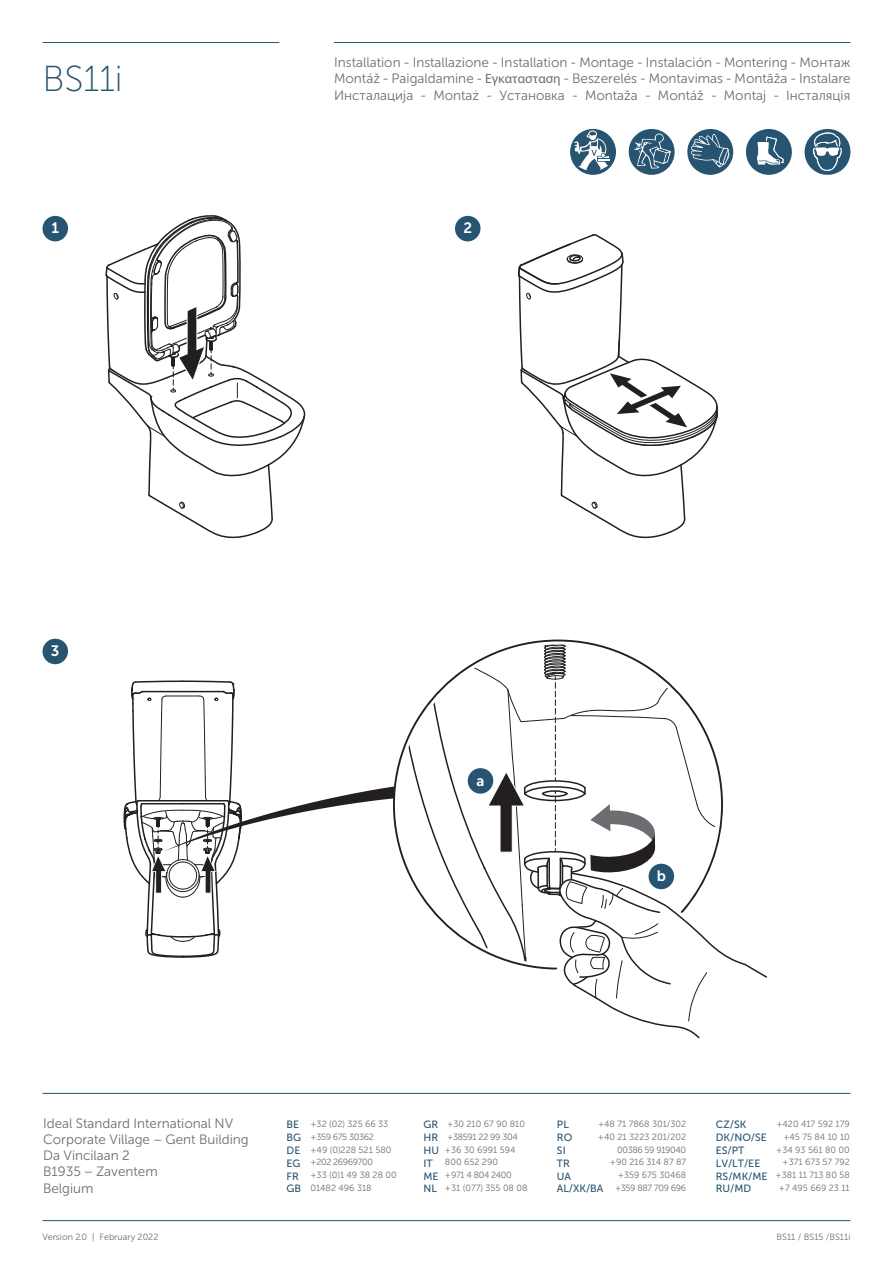
<style>
.page{position:relative;width:893px;height:1263px;background:#fff}
.page>*{position:absolute;margin:0;border:0;box-sizing:border-box;transform-origin:0 0}
.t1{font:36px "Museo Sans 100";letter-spacing:-.005em;color:#275471}
.t2{font:15px "Museo Sans 700";color:#fff}
.t3{font:13.5px/16.2px "Museo Sans Cyrl 300";color:#6c6d70}
.t4{font:10.5px/12.8px "Museo Sans 500";color:#275471}
.t5{font:9px/12.8px "Museo Sans 300";color:#6c6d70}
.t6{font:9px "Museo Sans 300";letter-spacing:-.04em;color:#6c6d70}
.s1{font-family:"Myriad Pro"}
.s2{font-family:"Museo Sans 500";font-size:10.5px;color:#275471}
</style>
<div class="page">
<hr style="left:334px;top:42px;width:516px;height:1px;background:#275471">
<hr style="left:43px;top:42px;width:236px;height:1px;background:#275471">
<svg style="left:804px;top:128px;width:47px;height:47px"></svg>
<svg style="left:746px;top:128px;width:46px;height:47px"></svg>
<svg style="left:628px;top:129px;width:47px;height:46px"></svg>
<svg style="left:687px;top:128px;width:47px;height:47px"></svg>
<div style="left:570px;top:129px;width:46px;height:46px;background:#275471;border-radius:50%"></div>
<svg style="left:574px;top:130px;width:35px;height:40px"></svg>
<div style="left:43px;top:216px;width:25px;height:25px;background:#275471;border-radius:50%"></div>
<div style="left:455px;top:216px;width:25px;height:25px;background:#275471;border-radius:50%"></div>
<svg style="left:105px;top:215px;width:201px;height:324px"></svg>
<svg style="left:518px;top:234px;width:200px;height:305px"></svg>
<div style="left:43px;top:639px;width:25px;height:25px;background:#275471;border-radius:50%"></div>
<svg style="left:123px;top:641px;width:644px;height:398px"></svg>
<div style="left:468px;top:768px;width:25px;height:26px;background:#275471;border-radius:50%"></div>
<div style="left:649px;top:864px;width:25px;height:25px;background:#275471;border-radius:50%"></div>
<hr style="left:43px;top:1093px;width:807px;height:1px;background:#275471">
<hr style="left:43px;top:1220px;width:807px;height:1px;background:#275471">
<h1 class="t1" style="left:43px;top:60px;width:82px">BS11i</h1>
<p class="t3" style="left:334px;top:54px;width:518px">Installation - Installazione - Installation - Montage - Instalación - Montering - Mонтаж<br>Montáž - Paigaldamine - <span class="s1">Εγκατασταση</span> - Beszerelés - Montavimas - Montāža - Instalare</p>
<p class="t3" style="left:334px;top:87px;width:518px">Инсталациjа - Montaż - Установка - Montaža - Montáž - Montaj - Iнсталяція</p>
<p class="t2" style="left:51px;top:220px;width:9px">1</p>
<p class="t2" style="left:463px;top:220px;width:10px">2</p>
<p class="t2" style="left:51px;top:643px;width:10px">3</p>
<p class="t2" style="left:476px;top:772px;width:10px">a</p>
<p class="t2" style="left:657px;top:868px;width:11px">b</p>
<p class="t3" style="left:43px;top:1115px;width:207px">Ideal Standard International NV<br>Corporate Village – Gent Building<br>Da Vincilaan 2<br>B1935 – Zaventem<br>Belgium</p>
<p class="t5" style="left:43px;top:1230px;width:117px">Version 2.0 | February 2022</p>
<p class="t5" style="left:598px;top:1118px;width:90px">+48 71 7868 301/302 +40 21 3223 201/202</p>
<p class="t5" style="left:310px;top:1118px;width:79px">+32 (02) 325 66 33</p>
<p class="t4" style="left:716px;top:1118px;width:32px">CZ/SK</p>
<p class="t4" style="left:423px;top:1144px;width:17px">HU</p>
<p class="t5" style="left:447px;top:1118px;width:79px">+30 210 67 90 810</p>
<p class="t5" style="left:445px;top:1143px;width:72px">+36 30 6991 594</p>
<p class="t5" style="left:776px;top:1118px;width:75px">+420 417 592 179</p>
<p class="t5" style="left:782px;top:1156px;width:69px">+371 673 57 792</p>
<p class="t4" style="left:423px;top:1118px;width:16px">GR</p>
<p class="t4" style="left:557px;top:1118px;width:17px">PL<br>RO</p>
<p class="t4" style="left:287px;top:1118px;width:14px">BE</p>
<p class="t6" style="left:310px;top:1132px;width:65px">+359 675 30362</p>
<p class="t5" style="left:783px;top:1130px;width:68px">+45 75 84 10 10</p>
<p class="t6" style="left:423px;top:1132px;width:96px"><span class="s2">HR</span> +38591 22 99 304</p>
<p class="t4" style="left:287px;top:1131px;width:16px">BG</p>
<p class="t4" style="left:716px;top:1131px;width:53px">DK/NO/SE</p>
<p class="t5" style="left:310px;top:1143px;width:82px">+49 (0)228 521 580</p>
<p class="t5" style="left:776px;top:1143px;width:75px">+34 93 561 80 00</p>
<p class="t6" style="left:617px;top:1145px;width:71px">00386 59 919040</p>
<p class="t4" style="left:287px;top:1144px;width:15px">DE</p>
<p class="t4" style="left:716px;top:1144px;width:30px">ES/PT</p>
<p class="t4" style="left:557px;top:1144px;width:10px">SI</p>
<p class="t5" style="left:445px;top:1156px;width:55px">800 652 290</p>
<p class="t6" style="left:310px;top:1157px;width:64px">+202 26969700</p>
<p class="t5" style="left:610px;top:1156px;width:78px;text-align:right">+90 216 314 87 87 +359 675 30468</p>
<p class="t4" style="left:716px;top:1157px;width:53px">LV/LT/EE<br>RS/MK/ME</p>
<p class="t4" style="left:287px;top:1157px;width:15px">EG</p>
<p class="t4" style="left:423px;top:1157px;width:11px">IT</p>
<p class="t4" style="left:557px;top:1157px;width:14px">TR</p>
<p class="t5" style="left:310px;top:1169px;width:88px">+33 (0)1 49 38 28 00</p>
<p class="t6" style="left:423px;top:1170px;width:90px"><span class="s2">ME</span> +971 4 804 2400</p>
<p class="t5" style="left:775px;top:1169px;width:76px">+381 11 713 80 58</p>
<p class="t4" style="left:287px;top:1169px;width:14px">FR</p>
<p class="t4" style="left:557px;top:1169px;width:16px">UA</p>
<p class="t6" style="left:557px;top:1183px;width:131px"><span class="s2">AL/XK/BA</span> +359 887 709 696</p>
<p class="t5" style="left:445px;top:1181px;width:84px">+31 (077) 355 08 08</p>
<p class="t4" style="left:716px;top:1182px;width:37px">RU/MD</p>
<p class="t5" style="left:310px;top:1181px;width:63px">01482 496 318</p>
<p class="t5" style="left:779px;top:1181px;width:72px">+7 495 669 23 11</p>
<p class="t4" style="left:287px;top:1182px;width:16px">GB</p>
<p class="t4" style="left:423px;top:1182px;width:15px">NL</p>
<p class="t5" style="left:777px;top:1230px;width:75px">BS11 / BS15 /BS11i</p>
</div>
